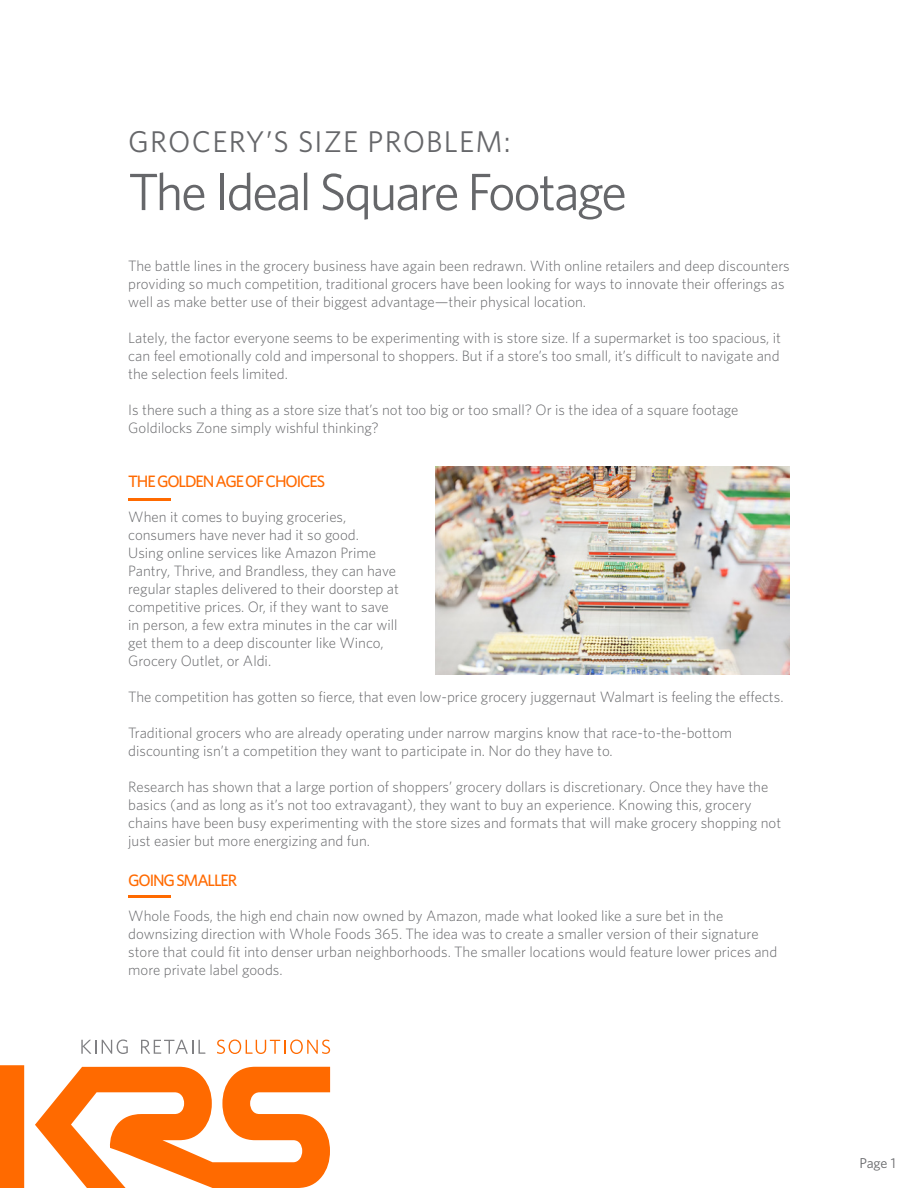
<style>
.page{position:relative;width:918px;height:1188px;background:#fff}
.page>*{position:absolute;margin:0;border:0;box-sizing:border-box;transform-origin:0 0}
.t1{font:52.5px "Whitney";letter-spacing:-.04em;color:#66676a}
.t2{font:30px "Whitney";letter-spacing:.04em;color:#66676a}
.t3{font:500 16.5px "Whitney";letter-spacing:-.07em;color:#ff6a00}
.t4{font:300 15px/18px "Whitney";color:#66676a}
.t5{font:14.25px "Whitney";color:#66676a}
</style>
<div class="page">
<div style="left:0;top:1065px;width:24px;height:123px;background:#ff6a00"></div>
<svg style="left:35px;top:1067px;width:295px;height:121px"></svg>
<svg style="left:81px;top:1040px;width:15px;height:14px"></svg>
<svg style="left:102px;top:1040px;width:26px;height:14px"></svg>
<svg style="left:141px;top:1040px;width:64px;height:14px"></svg>
<svg style="left:217px;top:1040px;width:113px;height:14px"></svg>
<hr style="left:128px;top:498px;width:42px;height:3px;background:#ff6a00">
<img style="left:435px;top:467px;width:355px;height:207px">
<hr style="left:128px;top:895px;width:42px;height:3px;background:#ff6a00">
<p class="t2" style="left:128px;top:122px;width:384px">GROCERY’S SIZE PROBLEM:</p>
<p class="t1" style="left:128px;top:157px;width:500px">The Ideal Square Footage</p>
<p class="t4" style="left:128px;top:257px;width:663px">The battle lines in the grocery business have again been redrawn. With online retailers and deep discounters providing so much competition, traditional grocers have been looking for ways to innovate their offerings as well as make better use of their biggest advantage—their physical location.</p>
<p class="t4" style="left:128px;top:329px;width:654px;text-align:justify">Lately, the factor everyone seems to be experimenting with is store size. If a supermarket is too spacious, it can feel emotionally cold and impersonal to shoppers. But if a store’s too small, it’s difficult to navigate and the selection feels limited.</p>
<p class="t4" style="left:128px;top:401px;width:612px">Is there such a thing as a store size that’s not too big or too small? Or is the idea of a square footage<br>Goldilocks Zone simply wishful thinking?</p>
<p class="t3" style="left:128px;top:471px;width:198px">THE GOLDEN AGE OF CHOICES</p>
<p class="t4" style="left:128px;top:508px;width:272px">When it comes to buying groceries, consumers have never had it so good.<br>Using online services like Amazon Prime Pantry, Thrive, and Brandless, they can have regular staples delivered to their doorstep at competitive prices. Or, if they want to save in person, a few extra minutes in the car will get them to a deep discounter like Winco, Grocery Outlet, or Aldi.</p>
<p class="t4" style="left:128px;top:688px;width:657px">The competition has gotten so fierce, that even low-price grocery juggernaut Walmart is feeling the effects.</p>
<p class="t4" style="left:128px;top:724px;width:605px">Traditional grocers who are already operating under narrow margins know that race-to-the-bottom discounting isn’t a competition they want to participate in. Nor do they have to.</p>
<p class="t4" style="left:128px;top:778px;width:654px">Research has shown that a large portion of shoppers’ grocery dollars is discretionary. Once they have the basics (and as long as it’s not too extravagant), they want to buy an experience. Knowing this, grocery chains have been busy experimenting with the store sizes and formats that will make grocery shopping not just easier but more energizing and fun.</p>
<p class="t3" style="left:128px;top:869px;width:110px">GOING SMALLER</p>
<p class="t4" style="left:128px;top:907px;width:651px">Whole Foods, the high end chain now owned by Amazon, made what looked like a sure bet in the downsizing direction with Whole Foods 365. The idea was to create a smaller version of their signature store that could fit into denser urban neighborhoods. The smaller locations would feature lower prices and more private label goods.</p>
<p class="t5" style="left:859px;top:1154px;width:38px">Page 1</p>
</div>
